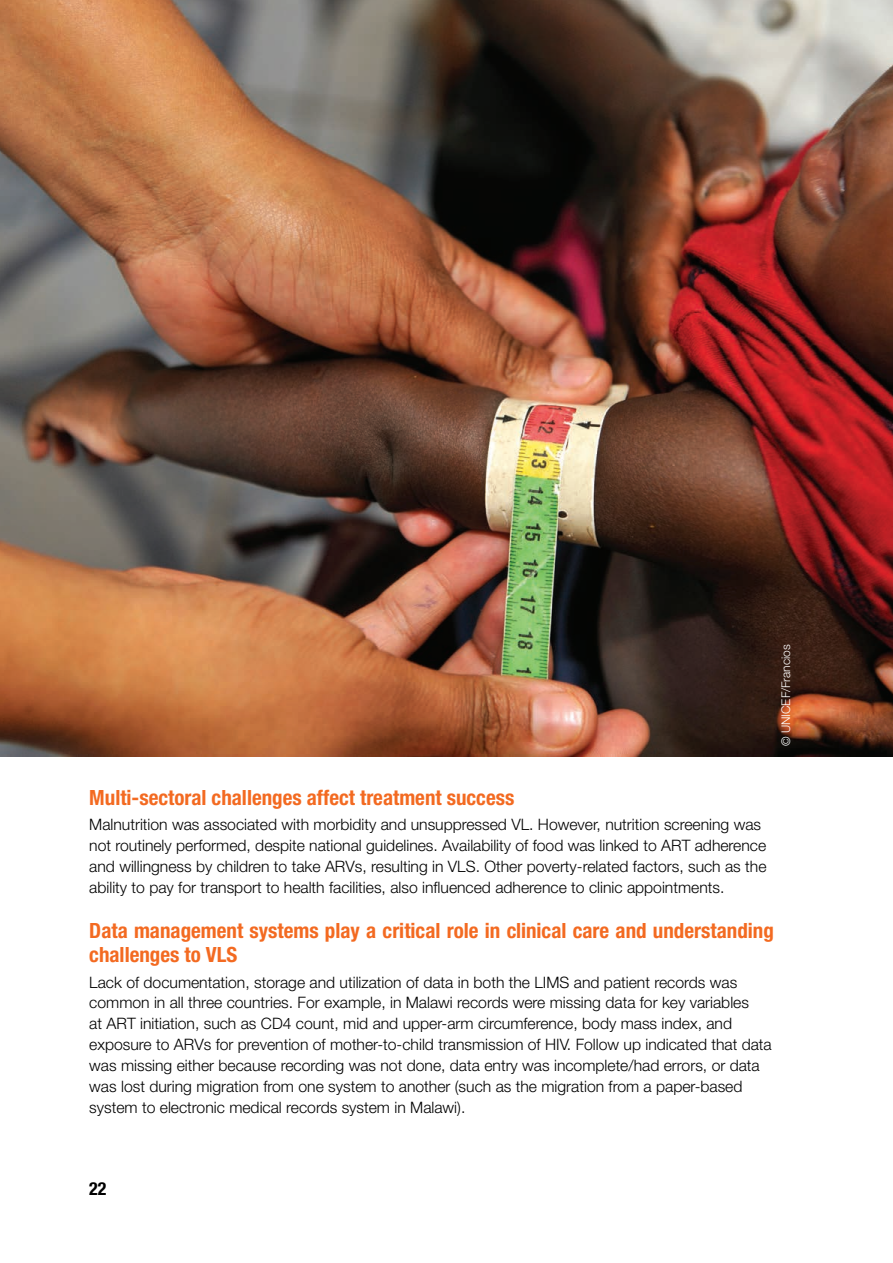
<style>
.page{position:relative;width:893px;height:1263px;background:#fff}
.page>*{position:absolute;margin:0;border:0;box-sizing:border-box;transform-origin:0 0}
.t1{font:700 condensed 21px/24px "Helvetica Neue LT Std";color:#f36a21}
.t2{font:700 condensed 18px "Helvetica Neue LT Std";color:#000}
.t3{font:300 15.75px/21px "Helvetica Neue LT Std";color:#000}
.t4{font:300 12px "Helvetica Neue LT Std";color:#fff}
</style>
<div class="page">
<img style="left:0;top:0;width:893px;height:757px">
<p class="t4" style="left:778px;top:746px;width:104px;rotate:-90deg">© UNICEF/Francios</p>
<h1 class="t1" style="left:89px;top:785px;width:427px">Multi-sectoral challenges affect treatment success</h1>
<p class="t3" style="left:89px;top:813px;width:679px">Malnutrition was associated with morbidity and unsuppressed VL. However, nutrition screening was not routinely performed, despite national guidelines. Availability of food was linked to ART adherence and willingness by children to take ARVs, resulting in VLS. Other poverty-related factors, such as the ability to pay for transport to health facilities, also influenced adherence to clinic appointments.</p>
<h1 class="t1" style="left:89px;top:918px;width:686px">Data management systems play a critical role in clinical care and understanding challenges to VLS</h1>
<p class="t3" style="left:89px;top:971px;width:684px">Lack of documentation, storage and utilization of data in both the LIMS and patient records was common in all three countries. For example, in Malawi records were missing data for key variables<br>at ART initiation, such as CD4 count, mid and upper-arm circumference, body mass index, and exposure to ARVs for prevention of mother-to-child transmission of HIV. Follow up indicated that data was missing either because recording was not done, data entry was incomplete/had errors, or data was lost during migration from one system to another (such as the migration from a paper-based system to electronic medical records system in Malawi).</p>
<p class="t2" style="left:89px;top:1177px;width:19px">22</p>
</div>
